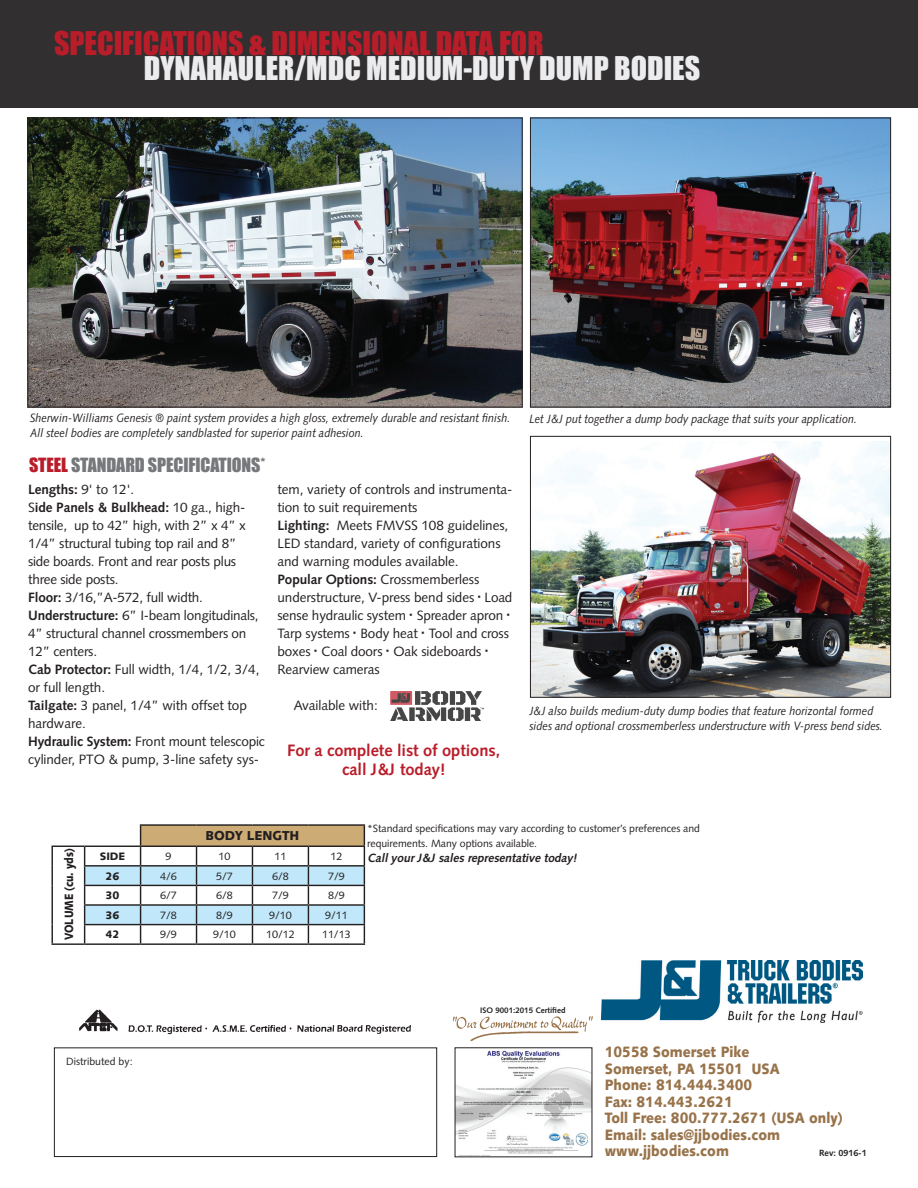
<style>
.page{position:relative;width:918px;height:1188px;background:#fff}
.page>*{position:absolute;margin:0;border:0;box-sizing:border-box;transform-origin:0 0}
.t1{font:30px "Impact";color:#ececee}
.t2{font:30px "Impact";color:#ba1d2a}
.t3{font:18px "Impact";letter-spacing:-.005em;color:#76787b}
.t4{font:700 16.5px/19.5px "Syntax LT Std";letter-spacing:-.005em;color:#ba1d2a;text-align:center}
.t5{font:900 15px/16.5px "Syntax LT Std";color:#98734a;scale:.9 1}
.t6{font:13.5px/18px "Syntax LT Std";letter-spacing:-.01em;color:#231f20}
.t7{font:900 12.9px "Syntax LT Std";letter-spacing:-.01em;color:#231f20}
.t8{font:italic 12px/15px "Syntax LT Std";color:#231f20;scale:.9 1}
.t9{font:italic 700 12px "Syntax LT Std";color:#231f20}
.t10{font:900 12px "Syntax LT Std";letter-spacing:-.01em;color:#231f20;scale:.85 1}
.t11{font:10.8px "Syntax LT Std";letter-spacing:-.005em;color:#231f20}
.t12{font:900 10.8px "Syntax LT Std";letter-spacing:-.005em;color:#231f20}
.t13{font:10.5px/15px "Syntax LT Std";letter-spacing:-.005em;color:#231f20}
.t14{font:700 9px "Syntax LT Std";letter-spacing:-.005em;color:#231f20}
.t15{font:700 7.95px "Syntax LT Std";color:#231f20}
.s1{color:#ba1d2a}
.s2{font-weight:700}
.s3{font-family:"Impact"}
</style>
<div class="page">
<div style="left:54px;top:1047px;width:383px;height:110px;border:1px solid #231f20"></div>
<img style="left:453px;top:1016px;width:140px;height:26px">
<img style="left:79px;top:1009px;width:332px;height:26px">
<img style="left:602px;top:961px;width:261px;height:62px">
<img style="left:457px;top:1050px;width:133px;height:104px">
<svg style="left:52px;top:847px;width:1px;height:96px"></svg>
<hr style="left:52px;top:943px;width:33px;height:2px;background:#231f20">
<hr style="left:85px;top:943px;width:56px;height:2px;background:#231f20">
<hr style="left:141px;top:943px;width:56px;height:2px;background:#231f20">
<hr style="left:197px;top:943px;width:55px;height:2px;background:#231f20">
<hr style="left:252px;top:943px;width:56px;height:2px;background:#231f20">
<hr style="left:308px;top:943px;width:57px;height:2px;background:#231f20">
<hr style="left:140px;top:824px;width:57px;height:2px;background:#231f20">
<hr style="left:197px;top:824px;width:55px;height:2px;background:#231f20">
<hr style="left:252px;top:824px;width:56px;height:2px;background:#231f20">
<hr style="left:308px;top:824px;width:57px;height:2px;background:#231f20">
<svg style="left:84px;top:826px;width:281px;height:117px"></svg>
<hr style="left:52px;top:846px;width:33px;height:1px;background:#231f20">
<hr style="left:85px;top:846px;width:56px;height:1px;background:#231f20">
<hr style="left:141px;top:846px;width:56px;height:1px;background:#231f20">
<hr style="left:197px;top:846px;width:55px;height:1px;background:#231f20">
<hr style="left:252px;top:846px;width:56px;height:1px;background:#231f20">
<hr style="left:308px;top:846px;width:57px;height:1px;background:#231f20">
<div style="left:0;top:0;width:918px;height:108px;background:#312f30"></div>
<img style="left:390px;top:692px;width:93px;height:28px">
<img style="left:532px;top:442px;width:357px;height:254px">
<div style="left:530px;top:436px;width:361px;height:262px;border:1px solid #231f20"></div>
<img style="left:532px;top:120px;width:357px;height:285px">
<div style="left:530px;top:118px;width:361px;height:289px;border:1px solid #231f20"></div>
<img style="left:30px;top:120px;width:491px;height:285px">
<div style="left:28px;top:118px;width:495px;height:289px;border:1px solid #231f20"></div>
<h1 class="t2" style="left:54px;top:20px;width:491px">SPECIFICATIONS &amp; DIMENSIONAL DATA FOR</h1>
<h1 class="t1" style="left:144px;top:45px;width:558px">DYNAHAULER/MDC MEDIUM-DUTY DUMP BODIES</h1>
<p class="t8" style="left:30px;top:411px;width:535px">Sherwin-Williams Genesis ® paint system provides a high gloss, extremely durable and resistant finish.<br>All steel bodies are completely sandblasted for superior paint adhesion.</p>
<h2 class="t3" style="left:29px;top:451px;width:238px"><span class="s1">STEEL</span> STANDARD SPECIFICATIONS*</h2>
<p class="t6" style="left:28px;top:480px;width:238px"><span class="s2">Lengths:</span> 9' to 12'.<br>S<span class="s2">ide Panels &amp; Bulkhead:</span> 10 ga., high&shy;tensile, up to 42” high, with 2” x 4” x<br>1/4” structural tubing top rail and 8”<br>side boards. Front and rear posts plus three side posts.<br><span class="s2">Floor:</span> 3/16,”A-572, full width.<br><span class="s2">Understructure:</span> 6” I-beam longitudinals,<br>4” structural channel crossmembers on<br>12” centers.<br><span class="s2">Cab Protector:</span> Full width, 1/4, 1/2, 3/4, or full length.<br><span class="s2">Tailgate:</span> 3 panel, 1/4” with offset top hardware.<br><span class="s2">Hydraulic System:</span> Front mount telescopic cylinder, PTO &amp; pump, 3-line safety sys-</p>
<p class="t6" style="left:278px;top:480px;width:236px">tem, variety of controls and instrumenta&shy;tion to suit requirements<br><span class="s2">Lighting:</span> Meets FMVSS 108 guidelines, LED standard, variety of configurations and warning modules available.<br><span class="s2">Popular Options:</span> Crossmemberless understructure, V-press bend sides <span class="s3">·</span> Load sense hydraulic system <span class="s3">·</span> Spreader apron <span class="s3">· </span>Tarp systems <span class="s3">·</span> Body heat <span class="s3">·</span> Tool and cross boxes <span class="s3">·</span> Coal doors <span class="s3">·</span> Oak sideboards <span class="s3">· </span>Rearview cameras</p>
<p class="t6" style="left:294px;top:697px;width:86px">Available with:</p>
<p class="t4" style="left:287px;top:741px;width:214px">For a complete list of options, call J&amp;J today!</p>
<p class="t8" style="left:529px;top:411px;width:366px">Let J&amp;J put together a dump body package that suits your application.</p>
<p class="t8" style="left:529px;top:703px;width:394px">J&amp;J also builds medium-duty dump bodies that feature horizontal formed sides and optional crossmemberless understructure with V-press bend sides.</p>
<p class="t10" style="left:62px;top:940px;width:109px;rotate:-90deg">VOLUME (cu. yds)</p>
<p class="t7" style="left:206px;top:828px;width:95px">BODY LENGTH</p>
<p class="t12" style="left:100px;top:850px;width:27px">SIDE</p>
<p class="t11" style="left:166px;top:850px;width:7px">9</p>
<p class="t11" style="left:219px;top:850px;width:13px">10</p>
<p class="t11" style="left:274px;top:850px;width:13px">11</p>
<p class="t11" style="left:330px;top:850px;width:13px">12</p>
<p class="t12" style="left:106px;top:870px;width:15px">26</p>
<p class="t11" style="left:160px;top:870px;width:18px">4/6</p>
<p class="t11" style="left:216px;top:870px;width:18px">5/7</p>
<p class="t11" style="left:272px;top:870px;width:18px">6/8</p>
<p class="t11" style="left:328px;top:870px;width:18px">7/9</p>
<p class="t12" style="left:106px;top:889px;width:15px">30</p>
<p class="t11" style="left:160px;top:889px;width:18px">6/7</p>
<p class="t11" style="left:216px;top:889px;width:18px">6/8</p>
<p class="t11" style="left:272px;top:889px;width:18px">7/9</p>
<p class="t11" style="left:328px;top:889px;width:18px">8/9</p>
<p class="t12" style="left:106px;top:909px;width:15px">36</p>
<p class="t11" style="left:160px;top:909px;width:18px">7/8</p>
<p class="t11" style="left:216px;top:909px;width:18px">8/9</p>
<p class="t11" style="left:269px;top:909px;width:24px">9/10</p>
<p class="t11" style="left:325px;top:909px;width:24px">9/11</p>
<p class="t12" style="left:106px;top:928px;width:15px">42</p>
<p class="t11" style="left:160px;top:928px;width:18px">9/9</p>
<p class="t11" style="left:213px;top:928px;width:24px">9/10</p>
<p class="t11" style="left:266px;top:928px;width:30px">10/12</p>
<p class="t11" style="left:322px;top:928px;width:30px">11/13</p>
<p class="t13" style="left:367px;top:821px;width:334px">*Standard specifications may vary according to customer’s preferences and requirements. Many options available.</p>
<p class="t9" style="left:367px;top:851px;width:214px">Call your J&amp;J sales representative today!</p>
<p class="t13" style="left:66px;top:1054px;width:68px">Distributed by:</p>
<p class="t15" style="left:480px;top:1005px;width:87px">ISO 9001:2015 Certified</p>
<p class="t5" style="left:605px;top:1044px;width:266px">10558 Somerset Pike<br>Somerset, PA 15501 USA<br>Phone: 814.444.3400<br>Fax: 814.443.2621<br>Toll Free: 800.777.2671 (USA only)<br>Email: sales@jjbodies.com www.jjbodies.com</p>
<p class="t14" style="left:819px;top:1148px;width:49px">Rev: 0916-1</p>
</div>
